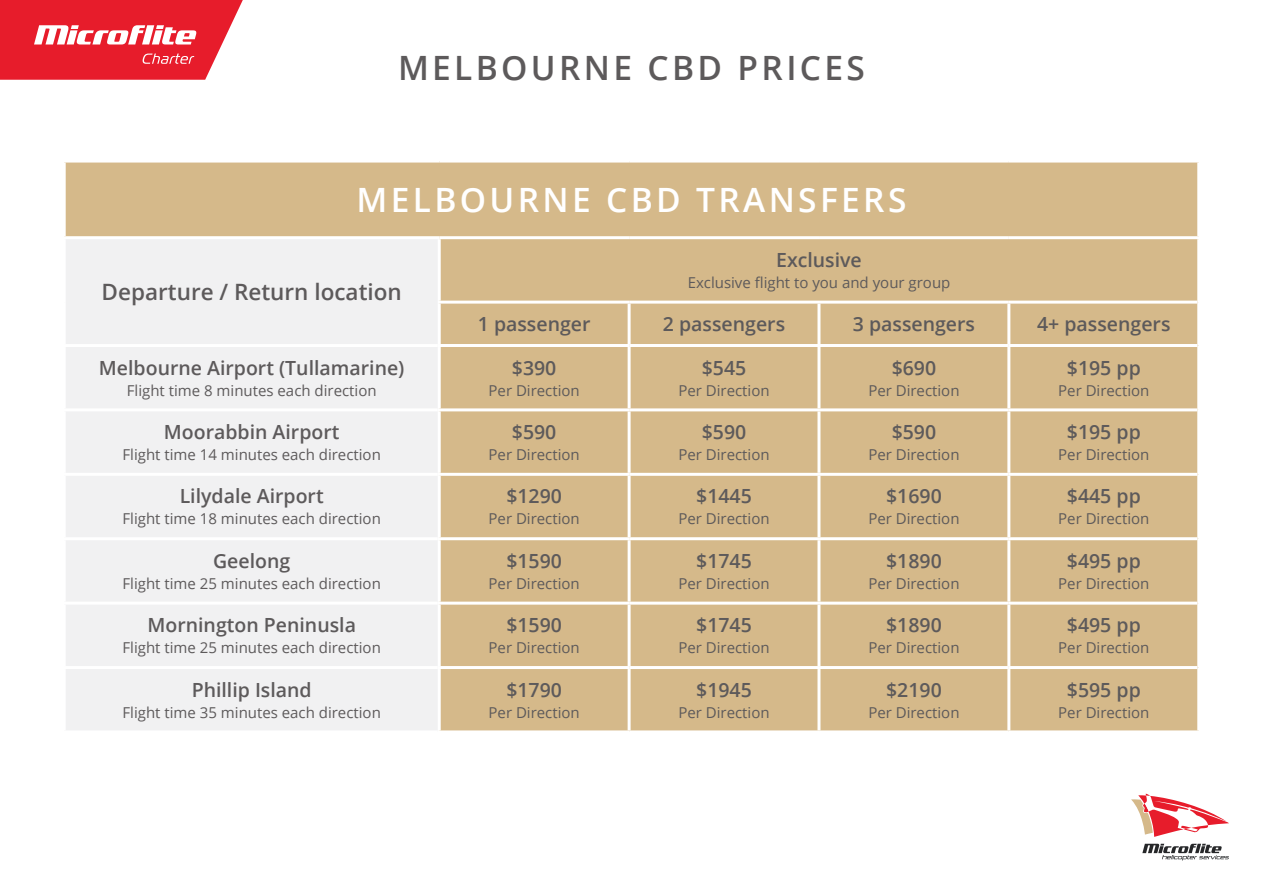
<style>
.page{position:relative;width:1263px;height:893px;background:#fff}
.page>*{position:absolute;margin:0;border:0;box-sizing:border-box;transform-origin:0 0}
.t1{font:600 33.45px "Open Sans";letter-spacing:.1em;color:#fff}
.t2{font:600 33.45px "Open Sans";letter-spacing:.1em;color:#5d5a5b}
.t3{font:600 22.5px "Open Sans";color:#5d5a5b}
.t4{font:600 19.5px "Open Sans";color:#5d5a5b}
.t5{font:15px "Open Sans";color:#5d5a5b}
</style>
<div class="page">
<svg style="left:1131px;top:793px;width:98px;height:44px"></svg>
<svg style="left:1142px;top:844px;width:87px;height:16px"></svg>
<svg style="left:0;top:0;width:243px;height:80px"></svg>
<div style="left:66px;top:163px;width:1131px;height:567px;background:#d5b98a"></div>
<div style="left:66px;top:239px;width:372px;height:491px;background:#f1f1f2"></div>
<hr style="left:63px;top:236px;width:376px;height:3px;background:#fff">
<hr style="left:439px;top:236px;width:190px;height:3px;background:#fff">
<hr style="left:438px;top:239px;width:3px;height:62px;background:#fff">
<hr style="left:629px;top:236px;width:190px;height:3px;background:#fff">
<hr style="left:819px;top:236px;width:190px;height:3px;background:#fff">
<hr style="left:1009px;top:236px;width:191px;height:3px;background:#fff">
<hr style="left:438px;top:301px;width:191px;height:3px;background:#fff">
<hr style="left:438px;top:304px;width:3px;height:40px;background:#fff">
<hr style="left:629px;top:301px;width:190px;height:3px;background:#fff">
<hr style="left:819px;top:301px;width:190px;height:3px;background:#fff">
<hr style="left:1009px;top:301px;width:188px;height:3px;background:#fff">
<hr style="left:628px;top:304px;width:3px;height:40px;background:#fff">
<hr style="left:817px;top:304px;width:3px;height:40px;background:#fff">
<hr style="left:1007px;top:304px;width:3px;height:40px;background:#fff">
<hr style="left:63px;top:344px;width:375px;height:3px;background:#fff">
<hr style="left:628px;top:347px;width:3px;height:61px;background:#fff">
<hr style="left:817px;top:347px;width:3px;height:61px;background:#fff">
<hr style="left:1007px;top:347px;width:3px;height:61px;background:#fff">
<hr style="left:63px;top:408px;width:375px;height:3px;background:#fff">
<hr style="left:628px;top:411px;width:3px;height:62px;background:#fff">
<hr style="left:817px;top:411px;width:3px;height:62px;background:#fff">
<hr style="left:1007px;top:411px;width:3px;height:62px;background:#fff">
<hr style="left:63px;top:473px;width:375px;height:3px;background:#fff">
<hr style="left:628px;top:476px;width:3px;height:61px;background:#fff">
<hr style="left:817px;top:476px;width:3px;height:61px;background:#fff">
<hr style="left:1007px;top:476px;width:3px;height:61px;background:#fff">
<hr style="left:63px;top:537px;width:375px;height:3px;background:#fff">
<hr style="left:628px;top:540px;width:3px;height:62px;background:#fff">
<hr style="left:817px;top:540px;width:3px;height:62px;background:#fff">
<hr style="left:1007px;top:540px;width:3px;height:62px;background:#fff">
<hr style="left:63px;top:602px;width:375px;height:3px;background:#fff">
<hr style="left:628px;top:605px;width:3px;height:61px;background:#fff">
<hr style="left:817px;top:605px;width:3px;height:61px;background:#fff">
<hr style="left:1007px;top:605px;width:3px;height:61px;background:#fff">
<hr style="left:63px;top:666px;width:375px;height:3px;background:#fff">
<hr style="left:628px;top:669px;width:3px;height:61px;background:#fff">
<hr style="left:817px;top:669px;width:3px;height:61px;background:#fff">
<hr style="left:1007px;top:669px;width:3px;height:61px;background:#fff">
<hr style="left:438px;top:344px;width:191px;height:3px;background:#fff">
<hr style="left:438px;top:347px;width:3px;height:61px;background:#fff">
<hr style="left:629px;top:344px;width:190px;height:3px;background:#fff">
<hr style="left:819px;top:344px;width:190px;height:3px;background:#fff">
<hr style="left:1009px;top:344px;width:188px;height:3px;background:#fff">
<hr style="left:438px;top:408px;width:191px;height:3px;background:#fff">
<hr style="left:438px;top:411px;width:3px;height:62px;background:#fff">
<hr style="left:629px;top:408px;width:190px;height:3px;background:#fff">
<hr style="left:819px;top:408px;width:190px;height:3px;background:#fff">
<hr style="left:1009px;top:408px;width:188px;height:3px;background:#fff">
<hr style="left:438px;top:473px;width:191px;height:3px;background:#fff">
<hr style="left:438px;top:476px;width:3px;height:61px;background:#fff">
<hr style="left:629px;top:473px;width:190px;height:3px;background:#fff">
<hr style="left:819px;top:473px;width:190px;height:3px;background:#fff">
<hr style="left:1009px;top:473px;width:188px;height:3px;background:#fff">
<hr style="left:438px;top:537px;width:191px;height:3px;background:#fff">
<hr style="left:438px;top:540px;width:3px;height:62px;background:#fff">
<hr style="left:629px;top:537px;width:190px;height:3px;background:#fff">
<hr style="left:819px;top:537px;width:190px;height:3px;background:#fff">
<hr style="left:1009px;top:537px;width:188px;height:3px;background:#fff">
<hr style="left:438px;top:602px;width:191px;height:3px;background:#fff">
<hr style="left:438px;top:605px;width:3px;height:61px;background:#fff">
<hr style="left:629px;top:602px;width:190px;height:3px;background:#fff">
<hr style="left:819px;top:602px;width:190px;height:3px;background:#fff">
<hr style="left:1009px;top:602px;width:188px;height:3px;background:#fff">
<hr style="left:438px;top:666px;width:191px;height:3px;background:#fff">
<hr style="left:438px;top:669px;width:3px;height:61px;background:#fff">
<hr style="left:629px;top:666px;width:190px;height:3px;background:#fff">
<hr style="left:819px;top:666px;width:190px;height:3px;background:#fff">
<hr style="left:1009px;top:666px;width:188px;height:3px;background:#fff">
<h1 class="t2" style="left:398px;top:45px;width:468px">MELBOURNE CBD PRICES</h1>
<h1 class="t1" style="left:356px;top:177px;width:551px">MELBOURNE CBD TRANSFERS</h1>
<h2 class="t3" style="left:102px;top:277px;width:302px">Departure / Return location</h2>
<h3 class="t4" style="left:776px;top:246px;width:87px">Exclusive</h3>
<p class="t5" style="left:688px;top:272px;width:264px">Exclusive flight to you and your group</p>
<h3 class="t4" style="left:478px;top:311px;width:114px">1 passenger</h3>
<h3 class="t4" style="left:663px;top:311px;width:124px">2 passengers</h3>
<h3 class="t4" style="left:853px;top:311px;width:124px">3 passengers</h3>
<h3 class="t4" style="left:1037px;top:311px;width:135px">4+ passengers</h3>
<h3 class="t4" style="left:99px;top:354px;width:307px">Melbourne Airport (Tullamarine)</h3>
<p class="t5" style="left:127px;top:380px;width:251px">Flight time 8 minutes each direction</p>
<h3 class="t4" style="left:512px;top:354px;width:46px">$390</h3>
<p class="t5" style="left:488px;top:380px;width:93px">Per Direction</p>
<h3 class="t4" style="left:702px;top:354px;width:46px">$545</h3>
<p class="t5" style="left:678px;top:380px;width:93px">Per Direction</p>
<h3 class="t4" style="left:892px;top:354px;width:46px">$690</h3>
<p class="t5" style="left:868px;top:380px;width:93px">Per Direction</p>
<h3 class="t4" style="left:1067px;top:354px;width:75px">$195 pp</h3>
<p class="t5" style="left:1058px;top:380px;width:93px">Per Direction</p>
<h3 class="t4" style="left:164px;top:419px;width:177px">Moorabbin Airport</h3>
<p class="t5" style="left:123px;top:444px;width:260px">Flight time 14 minutes each direction</p>
<h3 class="t4" style="left:512px;top:419px;width:46px">$590</h3>
<p class="t5" style="left:488px;top:444px;width:93px">Per Direction</p>
<h3 class="t4" style="left:702px;top:419px;width:46px">$590</h3>
<p class="t5" style="left:678px;top:444px;width:93px">Per Direction</p>
<h3 class="t4" style="left:892px;top:419px;width:46px">$590</h3>
<p class="t5" style="left:868px;top:444px;width:93px">Per Direction</p>
<h3 class="t4" style="left:1067px;top:419px;width:75px">$195 pp</h3>
<p class="t5" style="left:1058px;top:444px;width:93px">Per Direction</p>
<h3 class="t4" style="left:180px;top:483px;width:145px">Lilydale Airport</h3>
<p class="t5" style="left:123px;top:509px;width:260px">Flight time 18 minutes each direction</p>
<h3 class="t4" style="left:506px;top:483px;width:57px">$1290</h3>
<p class="t5" style="left:488px;top:509px;width:93px">Per Direction</p>
<h3 class="t4" style="left:696px;top:483px;width:57px">$1445</h3>
<p class="t5" style="left:678px;top:509px;width:93px">Per Direction</p>
<h3 class="t4" style="left:886px;top:483px;width:57px">$1690</h3>
<p class="t5" style="left:868px;top:509px;width:93px">Per Direction</p>
<h3 class="t4" style="left:1067px;top:483px;width:75px">$445 pp</h3>
<p class="t5" style="left:1058px;top:509px;width:93px">Per Direction</p>
<h3 class="t4" style="left:213px;top:547px;width:79px">Geelong</h3>
<p class="t5" style="left:123px;top:573px;width:260px">Flight time 25 minutes each direction</p>
<h3 class="t4" style="left:506px;top:547px;width:57px">$1590</h3>
<p class="t5" style="left:488px;top:573px;width:93px">Per Direction</p>
<h3 class="t4" style="left:696px;top:547px;width:57px">$1745</h3>
<p class="t5" style="left:678px;top:573px;width:93px">Per Direction</p>
<h3 class="t4" style="left:886px;top:547px;width:57px">$1890</h3>
<p class="t5" style="left:868px;top:573px;width:93px">Per Direction</p>
<h3 class="t4" style="left:1067px;top:547px;width:75px">$495 pp</h3>
<p class="t5" style="left:1058px;top:573px;width:93px">Per Direction</p>
<h3 class="t4" style="left:147px;top:612px;width:210px">Mornington Peninusla</h3>
<p class="t5" style="left:123px;top:638px;width:260px">Flight time 25 minutes each direction</p>
<h3 class="t4" style="left:506px;top:612px;width:57px">$1590</h3>
<p class="t5" style="left:488px;top:638px;width:93px">Per Direction</p>
<h3 class="t4" style="left:696px;top:612px;width:57px">$1745</h3>
<p class="t5" style="left:678px;top:638px;width:93px">Per Direction</p>
<h3 class="t4" style="left:886px;top:612px;width:57px">$1890</h3>
<p class="t5" style="left:868px;top:638px;width:93px">Per Direction</p>
<h3 class="t4" style="left:1067px;top:612px;width:75px">$495 pp</h3>
<p class="t5" style="left:1058px;top:638px;width:93px">Per Direction</p>
<h3 class="t4" style="left:192px;top:676px;width:122px">Phillip Island</h3>
<p class="t5" style="left:123px;top:702px;width:260px">Flight time 35 minutes each direction</p>
<h3 class="t4" style="left:506px;top:676px;width:57px">$1790</h3>
<p class="t5" style="left:488px;top:702px;width:93px">Per Direction</p>
<h3 class="t4" style="left:696px;top:676px;width:57px">$1945</h3>
<p class="t5" style="left:678px;top:702px;width:93px">Per Direction</p>
<h3 class="t4" style="left:886px;top:676px;width:57px">$2190</h3>
<p class="t5" style="left:868px;top:702px;width:93px">Per Direction</p>
<h3 class="t4" style="left:1067px;top:676px;width:75px">$595 pp</h3>
<p class="t5" style="left:1058px;top:702px;width:93px">Per Direction</p>
</div>
